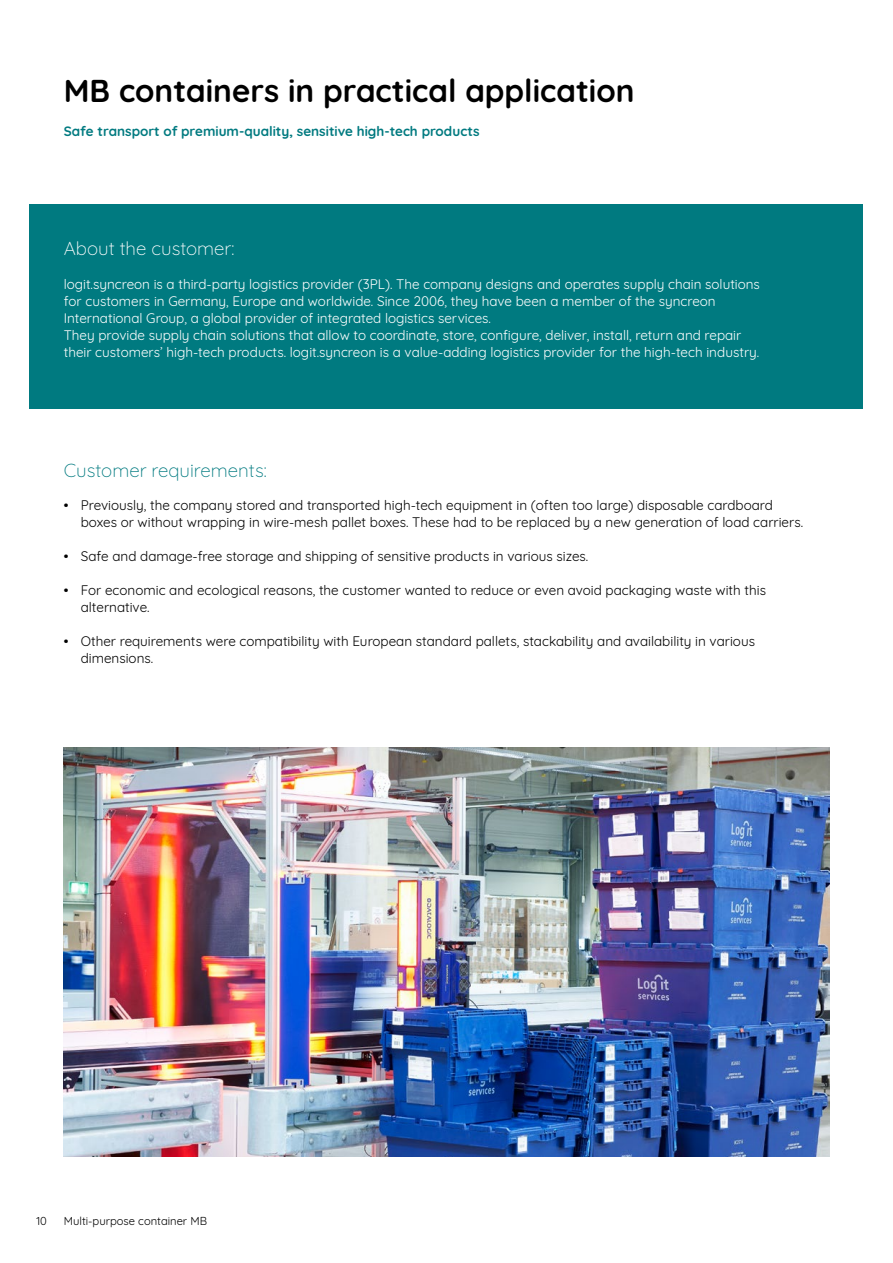
<style>
.page{position:relative;width:893px;height:1263px;background:#fff}
.page>*{position:absolute;margin:0;border:0;box-sizing:border-box;transform-origin:0 0}
.t1{font:700 31.5px "Quicksand";color:#000}
.t2{font:300 18.75px "Quicksand";color:#007a80}
.t3{font:300 18.75px "Quicksand";color:#fff}
.t4{font:13.5px/17px "Quicksand";color:#000}
.t5{font:13.5px/17px "Quicksand";color:#fff}
.t6{font:700 13.5px "Quicksand";color:#007a80}
.t7{font:500 13.5px "Quicksand";color:#000}
.t8{font:11.25px "Quicksand";color:#000}
</style>
<div class="page">
<hr style="left:892px;top:850px;width:1px;height:307px;background:#c6c6c6">
<img style="left:64px;top:747px;width:765px;height:410px">
<div style="left:30px;top:204px;width:833px;height:204px;background:#007a80"></div>
<h1 class="t1" style="left:64px;top:65px;width:572px">MB containers in practical application</h1>
<p class="t6" style="left:64px;top:120px;width:417px">Safe transport of premium-quality, sensitive high-tech products</p>
<h2 class="t3" style="left:64px;top:234px;width:172px">About the customer:</h2>
<p class="t5" style="left:64px;top:274px;width:698px">logit.syncreon is a third-party logistics provider (3PL). The company designs and operates supply chain solutions for customers in Germany, Europe and worldwide. Since 2006, they have been a member of the syncreon International Group, a global provider of integrated logistics services.<br>They provide supply chain solutions that allow to coordinate, store, configure, deliver, install, return and repair their customers’ high-tech products. logit.syncreon is a value-adding logistics provider for the high-tech industry.</p>
<h2 class="t2" style="left:64px;top:456px;width:204px">Customer requirements:</h2>
<p class="t7" style="left:64px;top:495px;width:6px">•</p>
<p class="t7" style="left:64px;top:546px;width:6px">•</p>
<p class="t7" style="left:64px;top:580px;width:6px">•</p>
<p class="t7" style="left:64px;top:631px;width:6px">•</p>
<p class="t4" style="left:81px;top:496px;width:724px">Previously, the company stored and transported high-tech equipment in (often too large) disposable cardboard boxes or without wrapping in wire-mesh pallet boxes. These had to be replaced by a new generation of load carriers.</p>
<p class="t4" style="left:81px;top:547px;width:509px">Safe and damage-free storage and shipping of sensitive products in various sizes.</p>
<p class="t4" style="left:81px;top:581px;width:687px">For economic and ecological reasons, the customer wanted to reduce or even avoid packaging waste with this alternative.</p>
<p class="t4" style="left:81px;top:632px;width:676px">Other requirements were compatibility with European standard pallets, stackability and availability in various dimensions.</p>
<p class="t8" style="left:36px;top:1212px;width:12px">10</p>
<p class="t8" style="left:64px;top:1212px;width:145px">Multi-purpose container MB</p>
</div>
